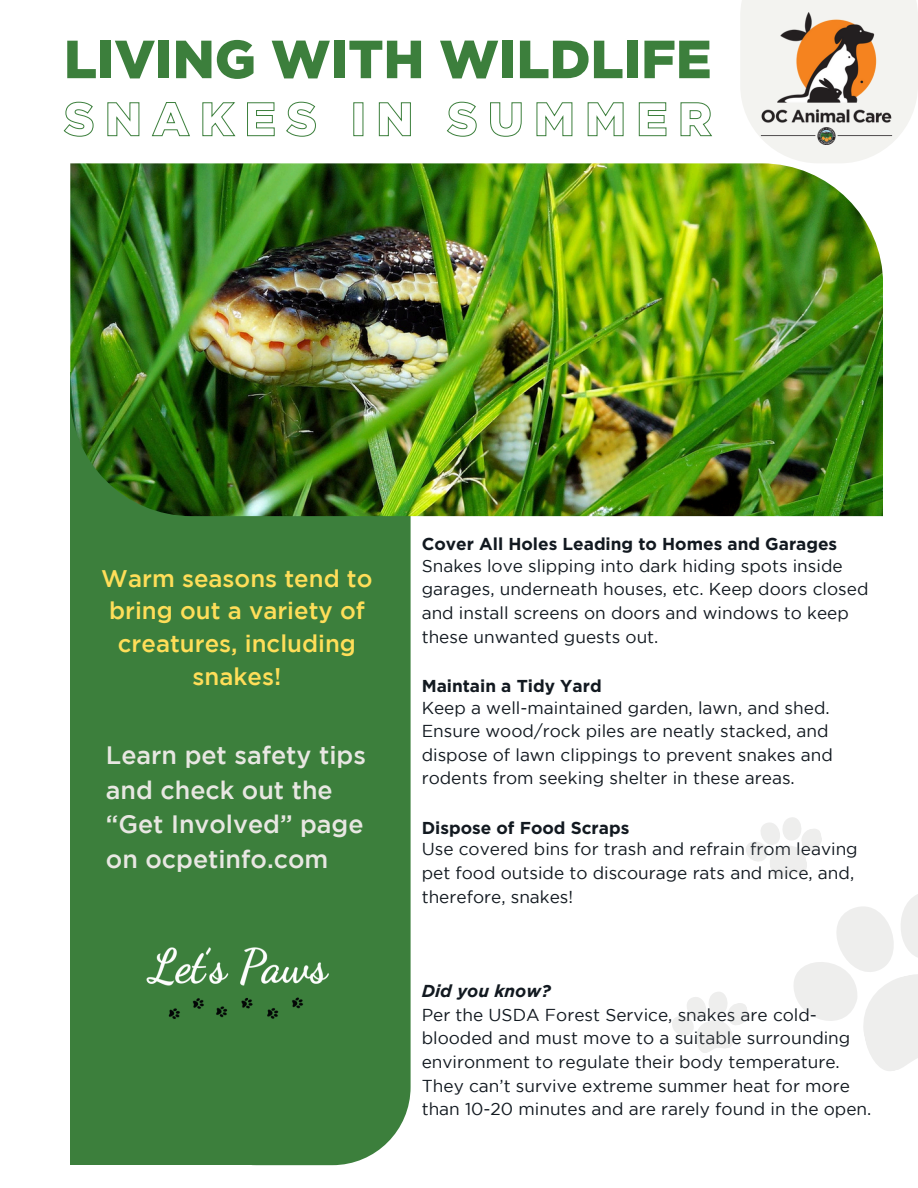
<style>
.page{position:relative;width:918px;height:1188px;background:#fff}
.page>*{position:absolute;margin:0;border:0;box-sizing:border-box;transform-origin:0 0}
.t1{font:900 53.55px "Gotham";color:#3c7f3c}
.t2{font:500 25.05px/34.5px "Gotham";color:#e8e7e2}
.t3{font:500 24px/32.7px "Gotham";color:#ffde59;text-align:center}
.t4{font:17.25px/23.7px "Gotham";color:#121920}
.t5{font:700 17.25px "Gotham";color:#121920}
.t6{font:italic 700 17.25px "Gotham";color:#121920}
</style>
<div class="page">
<div style="left:70px;top:372px;width:267px;height:793px;background:#3c7f3c"></div>
<div style="left:178px;top:410px;width:233px;height:755px;background:#3c7f3c;border-radius:78px"></div>
<svg style="left:740px;top:0;width:178px;height:163px"></svg>
<img style="left:70px;top:163px;width:813px;height:353px">
<svg style="left:672px;top:817px;width:246px;height:254px"></svg>
<img style="left:761px;top:12px;width:131px;height:133px">
<img style="left:146px;top:947px;width:183px;height:72px">
<svg style="left:63px;top:101px;width:649px;height:36px"></svg>
<p class="t1" style="left:64px;top:28px;width:649px">LIVING WITH WILDLIFE</p>
<h3 class="t3" style="left:101px;top:563px;width:273px">Warm seasons tend to bring out a variety of creatures, including snakes!</h3>
<p class="t2" style="left:106px;top:740px;width:261px">Learn pet safety tips and check out the “Get Involved” page on ocpetinfo.com</p>
<p class="t5" style="left:422px;top:534px;width:417px">Cover All Holes Leading to Homes and Garages</p>
<h1 class="t4" style="left:422px;top:555px;width:448px">Snakes love slipping into dark hiding spots inside garages, underneath houses, etc. Keep doors closed and install screens on doors and windows to keep these unwanted guests out.</h1>
<p class="t5" style="left:422px;top:676px;width:181px">Maintain a Tidy Yard</p>
<p class="t4" style="left:422px;top:697px;width:413px">Keep a well-maintained garden, lawn, and shed.<br>Ensure wood/rock piles are neatly stacked, and dispose of lawn clippings to prevent snakes and rodents from seeking shelter in these areas.</p>
<p class="t5" style="left:422px;top:818px;width:209px">Dispose of Food Scraps</p>
<p class="t4" style="left:422px;top:839px;width:438px">Use covered bins for trash and refrain from leaving pet food outside to discourage rats and mice, and, therefore, snakes!</p>
<p class="t6" style="left:422px;top:984px;width:131px">Did you know?</p>
<p class="t4" style="left:422px;top:1004px;width:451px">Per the USDA Forest Service, snakes are cold&shy;blooded and must move to a suitable surrounding environment to regulate their body temperature.<br>They can’t survive extreme summer heat for more than 10-20 minutes and are rarely found in the open.</p>
</div>
